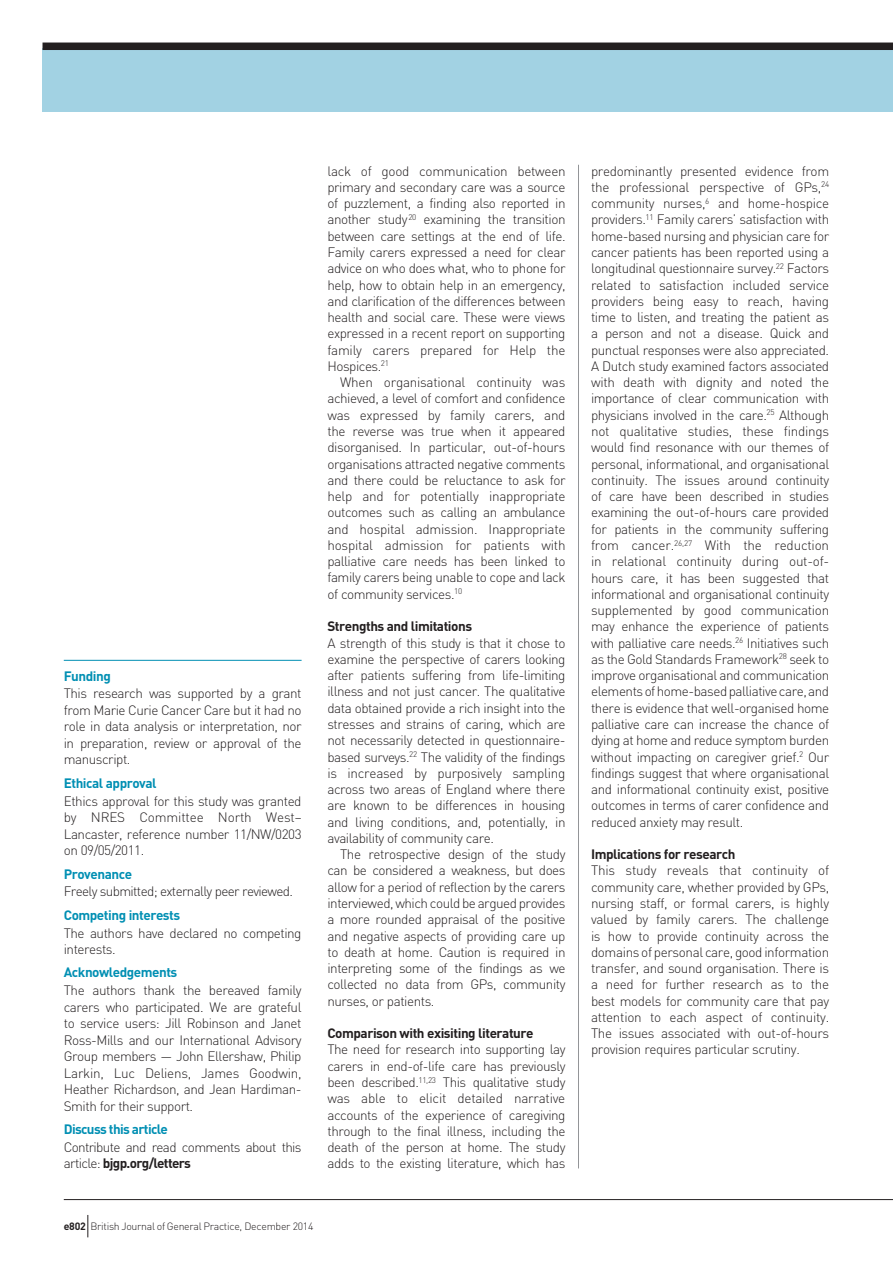
<style>
.page{position:relative;width:893px;height:1263px;background:#fff}
.page>*{position:absolute;margin:0;border:0;box-sizing:border-box;transform-origin:0 0}
.t1{font:300 13.5px/16.2px "DIN";letter-spacing:-.035em;color:#231f20;text-align:justify}
.t2{font:700 13.5px "DIN";letter-spacing:-.035em;color:#008fb3}
.t3{font:700 13.5px "DIN";letter-spacing:-.035em;color:#231f20}
.t4{font:300 10.5px "DIN";letter-spacing:-.025em;color:#231f20}
.s1{font-weight:700}
</style>
<div class="page">
<hr style="left:578px;top:165px;width:1px;height:1003px;background:#939598">
<div style="left:43px;top:48px;width:850px;height:64px;background:#a2d2e3"></div>
<div style="left:43px;top:43px;width:850px;height:7px;background:#231f20"></div>
<hr style="left:64px;top:1199px;width:829px;height:1px;background:#231f20">
<svg style="left:87px;top:1215px;width:1px;height:22px"></svg>
<hr style="left:64px;top:660px;width:238px;height:1px;background:#008fb3">
<p class="t2" style="left:64px;top:667px;width:49px">Funding</p>
<p class="t1" style="left:64px;top:685px;width:239px">This research was supported by a grant from Marie Curie Cancer Care but it had no role in data analysis or interpretation, nor in preparation, review or approval of the manuscript.</p>
<p class="t2" style="left:64px;top:774px;width:94px">Ethical approval</p>
<p class="t1" style="left:64px;top:792px;width:239px">Ethics approval for this study was granted by NRES Committee North West– Lancaster, reference number 11/NW/0203 on 09/05/2011.</p>
<p class="t2" style="left:64px;top:865px;width:70px">Provenance</p>
<p class="t1" style="left:64px;top:883px;width:231px">Freely submitted; externally peer reviewed.</p>
<p class="t2" style="left:64px;top:906px;width:118px">Competing interests</p>
<p class="t1" style="left:64px;top:924px;width:239px">The authors have declared no competing interests.</p>
<p class="t2" style="left:64px;top:964px;width:115px">Acknowledgements</p>
<p class="t1" style="left:64px;top:982px;width:239px">The authors thank the bereaved family carers who participated. We are grateful to service users: Jill Robinson and Janet Ross-Mills and our International Advisory Group members — John Ellershaw, Philip Larkin, Luc Deliens, James Goodwin, Heather Richardson, and Jean Hardiman-Smith for their support.</p>
<p class="t2" style="left:64px;top:1120px;width:106px">Discuss this article</p>
<p class="t1" style="left:64px;top:1139px;width:239px">Contribute and read comments about this article: <span class="s1">bjgp.org/letters</span></p>
<p class="t1" style="left:327px;top:163px;width:240px">lack of good communication between primary and secondary care was a source of puzzlement, a finding also reported in another study<sup>20</sup> examining the transition between care settings at the end of life.<br>Family carers expressed a need for clear advice on who does what, who to phone for help, how to obtain help in an emergency, and clarification of the differences between health and social care. These were views expressed in a recent report on supporting family carers prepared for Help the Hospices.<sup>21</sup></p>
<p class="t1" style="left:327px;top:374px;width:240px;text-indent:13px">When organisational continuity was achieved, a level of comfort and confidence was expressed by family carers, and the reverse was true when it appeared disorganised. In particular, out-of-hours organisations attracted negative comments and there could be reluctance to ask for help and for potentially inappropriate outcomes such as calling an ambulance and hospital admission. Inappropriate hospital admission for patients with palliative care needs has been linked to family carers being unable to cope and lack of community services.<sup>10</sup></p>
<p class="t3" style="left:327px;top:618px;width:146px">Strengths and limitations</p>
<p class="t1" style="left:327px;top:634px;width:240px">A strength of this study is that it chose to examine the perspective of carers looking after patients suffering from life-limiting illness and not just cancer. The qualitative data obtained provide a rich insight into the stresses and strains of caring, which are not necessarily detected in questionnaire&shy;based surveys.<sup>22</sup> The validity of the findings is increased by purposively sampling across two areas of England where there are known to be differences in housing and living conditions, and, potentially, in availability of community care.</p>
<p class="t1" style="left:327px;top:846px;width:240px;text-indent:13px">The retrospective design of the study can be considered a weakness, but does allow for a period of reflection by the carers interviewed, which could be argued provides a more rounded appraisal of the positive and negative aspects of providing care up to death at home. Caution is required in interpreting some of the findings as we collected no data from GPs, community nurses, or patients.</p>
<p class="t3" style="left:327px;top:1024px;width:208px">Comparison with exisiting literature</p>
<p class="t1" style="left:327px;top:1041px;width:240px">The need for research into supporting lay carers in end-of-life care has previously been described.<sup>11,23</sup> This qualitative study was able to elicit detailed narrative accounts of the experience of caregiving through to the final illness, including the death of the person at home. The study adds to the existing literature, which has</p>
<p class="t4" style="left:64px;top:1219px;width:251px"><span class="s1">e802</span> British Journal of General Practice, December 2014</p>
<p class="t1" style="left:591px;top:162px;width:240px">predominantly presented evidence from the professional perspective of GPs,<sup>24 </sup>community nurses,<sup>6</sup> and home-hospice providers.<sup>11</sup> Family carers’ satisfaction with home-based nursing and physician care for cancer patients has been reported using a longitudinal questionnaire survey.<sup>22</sup> Factors related to satisfaction included service providers being easy to reach, having time to listen, and treating the patient as a person and not a disease. Quick and punctual responses were also appreciated.<br>A Dutch study examined factors associated with death with dignity and noted the importance of clear communication with physicians involved in the care.<sup>25</sup> Although not qualitative studies, these findings would find resonance with our themes of personal, informational, and organisational continuity. The issues around continuity of care have been described in studies examining the out-of-hours care provided for patients in the community suffering from cancer.<sup>26,27</sup> With the reduction in relational continuity during out-of&shy;hours care, it has been suggested that informational and organisational continuity supplemented by good communication may enhance the experience of patients with palliative care needs.<sup>26</sup> Initiatives such as the Gold Standards Framework<sup>28</sup> seek to improve organisational and communication elements of home-based palliative care, and there is evidence that well-organised home palliative care can increase the chance of dying at home and reduce symptom burden without impacting on caregiver grief.<sup>2</sup> Our findings suggest that where organisational and informational continuity exist, positive outcomes in terms of carer confidence and reduced anxiety may result.</p>
<p class="t3" style="left:591px;top:845px;width:146px">Implications for research</p>
<p class="t1" style="left:591px;top:862px;width:240px">This study reveals that continuity of community care, whether provided by GPs, nursing staff, or formal carers, is highly valued by family carers. The challenge is how to provide continuity across the domains of personal care, good information transfer, and sound organisation. There is a need for further research as to the best models for community care that pay attention to each aspect of continuity.<br>The issues associated with out-of-hours provision requires particular scrutiny.</p>
</div>
